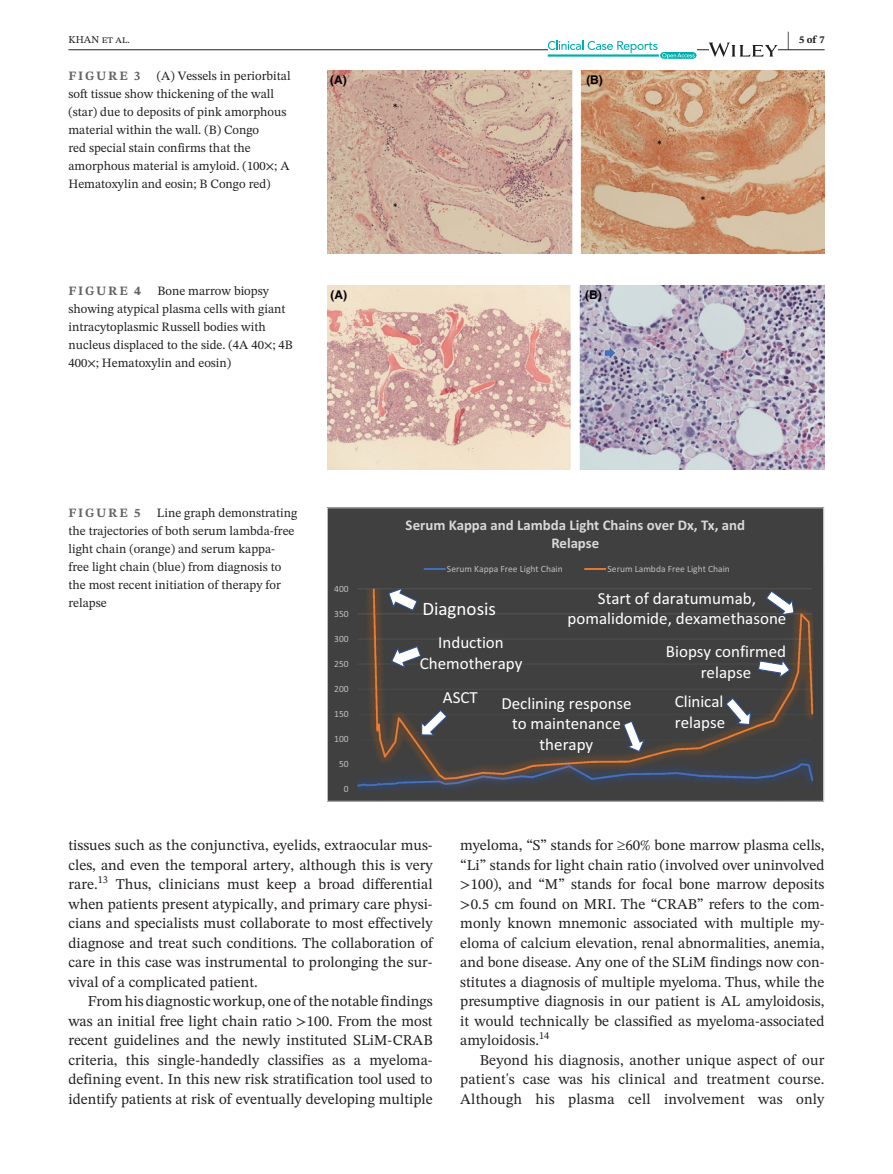
<style>
.page{position:relative;width:893px;height:1174px;background:#fff}
.page>*{position:absolute;margin:0;border:0;box-sizing:border-box;transform-origin:0 0}
.t1{font:700 21px "STIX Two Text";color:#231f20;scale:.42 1}
.t2{font:19.05px "Calibri";color:#fff}
.t3{font:16.95px/20.7px "Calibri";color:#fff;text-align:center}
.t4{font:15px/19.5px "STIX Two Text";color:#231f20;text-align:justify}
.t5{font:700 14.85px/18.1px "Calibri";color:#d9d9d9;text-align:center}
.t6{font:12.75px/18px "STIX Two Text";color:#231f20}
.t7{font:700 12.75px "STIX Two Text";letter-spacing:.14em;color:#636366}
.t8{font:700 12px "Helvetica";color:#000}
.t9{font:10.5px "STIX Two Text";color:#231f20}
.t10{font:700 10.5px "STIX Two Text";color:#231f20}
.t11{font:9.6px "Calibri";color:#bfbfbf}
</style>
<div class="page">
<hr style="left:68px;top:49px;width:756px;height:1px;background:#231f20">
<svg style="left:548px;top:41px;width:149px;height:18px"></svg>
<svg style="left:709px;top:43px;width:68px;height:14px"></svg>
<img style="left:327px;top:70px;width:497px;height:184px">
<img style="left:327px;top:285px;width:497px;height:184px">
<svg style="left:327px;top:507px;width:497px;height:294px;background:#454342"></svg>
<svg style="left:388px;top:587px;width:30px;height:24px"></svg>
<svg style="left:391px;top:646px;width:30px;height:22px"></svg>
<svg style="left:421px;top:709px;width:26px;height:26px"></svg>
<svg style="left:623px;top:720px;width:22px;height:32px"></svg>
<svg style="left:725px;top:697px;width:26px;height:28px"></svg>
<svg style="left:758px;top:659px;width:32px;height:19px"></svg>
<svg style="left:766px;top:590px;width:28px;height:25px"></svg>
<h1 class="t1" style="left:787px;top:24px;width:8px">|</h1>
<p class="t9" style="left:68px;top:32px;width:63px">KHAN et al.</p>
<p class="t10" style="left:799px;top:32px;width:27px">5 of 7</p>
<p class="t6" style="left:68px;top:66px;width:224px;text-indent:88px">(A) Vessels in periorbital soft tissue show thickening of the wall (star) due to deposits of pink amorphous material within the wall. (B) Congo<br>red special stain confirms that the amorphous material is amyloid. (100×; A Hematoxylin and eosin; B Congo red)</p>
<p class="t8" style="left:330px;top:73px;width:18px">(A)</p>
<p class="t8" style="left:586px;top:73px;width:18px">(B)</p>
<p class="t7" style="left:68px;top:66px;width:74px">FIGURE 3</p>
<p class="t6" style="left:68px;top:282px;width:226px;text-indent:89px">Bone marrow biopsy showing atypical plasma cells with giant intracytoplasmic Russell bodies with nucleus displaced to the side. (4A 40×; 4B 400×; Hematoxylin and eosin)</p>
<p class="t8" style="left:330px;top:287px;width:18px">(A)</p>
<p class="t8" style="left:585px;top:287px;width:18px">(B)</p>
<p class="t7" style="left:68px;top:282px;width:74px">FIGURE 4</p>
<p class="t6" style="left:68px;top:504px;width:230px;text-indent:88px">Line graph demonstrating the trajectories of both serum lambda-free light chain (orange) and serum kappa&shy;free light chain (blue) from diagnosis to the most recent initiation of therapy for relapse</p>
<p class="t7" style="left:68px;top:504px;width:74px">FIGURE 5</p>
<p class="t11" style="left:334px;top:583px;width:16px">400</p>
<p class="t11" style="left:334px;top:608px;width:16px">350</p>
<p class="t11" style="left:334px;top:633px;width:16px">300</p>
<p class="t11" style="left:334px;top:658px;width:16px">250</p>
<p class="t11" style="left:334px;top:683px;width:16px">200</p>
<p class="t11" style="left:334px;top:708px;width:16px">150</p>
<p class="t11" style="left:334px;top:733px;width:16px">100</p>
<p class="t11" style="left:339px;top:758px;width:11px">50</p>
<p class="t11" style="left:344px;top:783px;width:6px">0</p>
<p class="t5" style="left:406px;top:516px;width:341px">Serum Kappa and Lambda Light Chains over Dx, Tx, and<br>Relapse</p>
<p class="t11" style="left:447px;top:562px;width:117px">Serum Kappa Free Light Chain</p>
<p class="t11" style="left:607px;top:562px;width:124px">Serum Lambda Free Light Chain</p>
<p class="t2" style="left:422px;top:597px;width:75px">Diagnosis</p>
<p class="t3" style="left:420px;top:632px;width:104px">Induction<br>Chemotherapy</p>
<p class="t3" style="left:443px;top:687px;width:36px">ASCT</p>
<p class="t3" style="left:675px;top:691px;width:52px;text-align:left">Clinical relapse</p>
<p class="t3" style="left:568px;top:587px;width:220px">Start of daratumumab, pomalidomide, dexamethasone</p>
<p class="t3" style="left:666px;top:641px;width:122px">Biopsy confirmed relapse</p>
<p class="t3" style="left:501px;top:693px;width:132px">Declining response to maintenance therapy</p>
<p class="t4" style="left:68px;top:835px;width:366px">tissues such as the conjunctiva, eyelids, extraocular mus&shy;cles, and even the temporal artery, although this is very rare.</p>
<p class="t9" style="left:98px;top:871px;width:12px">13</p>
<p class="t4" style="left:68px;top:874px;width:366px;text-indent:47px">Thus, clinicians must keep a broad differential when patients present atypically, and primary care physi&shy;cians and specialists must collaborate to most effectively diagnose and treat such conditions. The collaboration of care in this case was instrumental to prolonging the sur&shy;vival of a complicated patient.</p>
<p class="t4" style="left:68px;top:991px;width:366px;text-indent:20px">From his diagnostic workup, one of the notable findings was an initial free light chain ratio &gt;100. From the most recent guidelines and the newly instituted SLiM-CRAB criteria, this single-handedly classifies as a myeloma&shy;defining event. In this new risk stratification tool used to identify patients at risk of eventually developing multiple</p>
<p class="t4" style="left:460px;top:835px;width:366px">myeloma, “S” stands for ≥60% bone marrow plasma cells, “Li” stands for light chain ratio (involved over uninvolved &gt;100), and “M” stands for focal bone marrow deposits &gt;0.5 cm found on MRI. The “CRAB” refers to the com&shy;monly known mnemonic associated with multiple my&shy;eloma of calcium elevation, renal abnormalities, anemia, and bone disease. Any one of the SLiM findings now con&shy;stitutes a diagnosis of multiple myeloma. Thus, while the presumptive diagnosis in our patient is AL amyloidosis, it would technically be classified as myeloma-associated amyloidosis.</p>
<p class="t9" style="left:539px;top:1027px;width:12px">14</p>
<p class="t4" style="left:460px;top:1050px;width:366px;text-indent:20px">Beyond his diagnosis, another unique aspect of our patient's case was his clinical and treatment course.<br>Although his plasma cell involvement was only</p>
</div>
